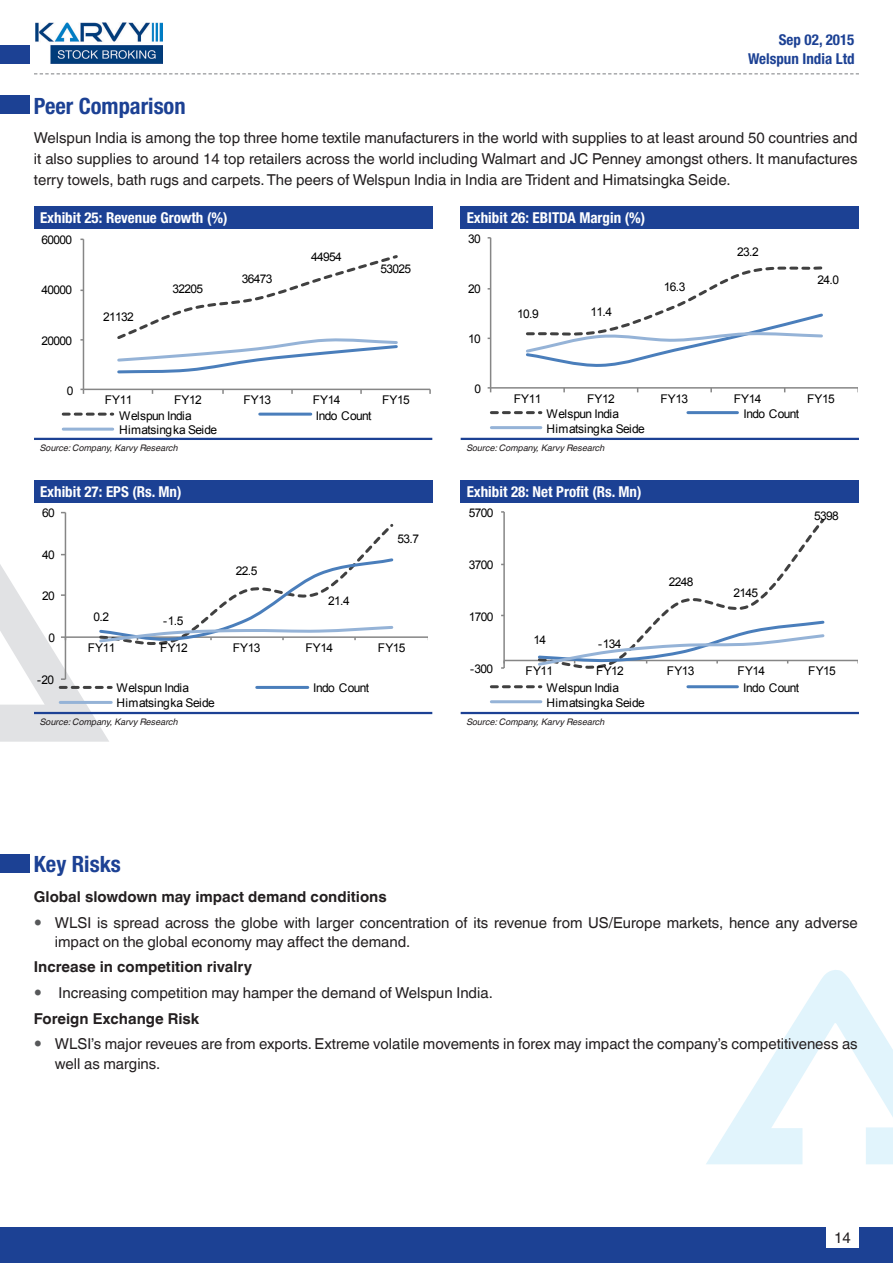
<style>
.page{position:relative;width:893px;height:1263px;background:#fff}
.page>*{position:absolute;margin:0;border:0;box-sizing:border-box;transform-origin:0 0}
.H___BMark{font:700 condensed 22.5px "Helvetica Neue LT Std";color:#1c4194}
.Body{font:15px/19.5px "Helvetica World";color:#231f20}
.Table___Graphs_Headi{font:700 condensed 15px "Helvetica Neue LT Std";color:#fff}
.Body-2{font:700 15px "Helvetica World";color:#231f20}
.t1{font:700 condensed 15px/19.5px "Helvetica Neue LT Std";color:#1c4194;text-align:right}
.t2{font:12px "Arial";letter-spacing:-.055em;color:#000}
.t3{font:12px "Arial";color:#000}
.source{font:italic 9px "Helvetica World";color:#231f20}
</style>
<div class="page">
<svg style="left:706px;top:970px;width:187px;height:194px"></svg>
<div style="left:0;top:1227px;width:893px;height:36px;background:#1c4194"></div>
<div style="left:826px;top:1206px;width:32px;height:42px;background:#fff"></div>
<img style="left:35px;top:23px;width:128px;height:41px">
<div style="left:0;top:45px;width:30px;height:18px;background:#1c4194"></div>
<svg style="left:34px;top:73px;width:825px;height:1px"></svg>
<div style="left:0;top:854px;width:30px;height:18px;background:#1c4194"></div>
<div style="left:0;top:96px;width:30px;height:18px;background:#1c4194"></div>
<div style="left:34px;top:206px;width:398px;height:23px;background:#1c4194"></div>
<hr style="left:34px;top:438px;width:398px;height:2px;background:#1c4194">
<div style="left:34px;top:480px;width:398px;height:23px;background:#1c4194"></div>
<hr style="left:34px;top:712px;width:398px;height:2px;background:#1c4194">
<div style="left:461px;top:206px;width:398px;height:23px;background:#1c4194"></div>
<hr style="left:461px;top:438px;width:398px;height:2px;background:#1c4194">
<div style="left:461px;top:480px;width:398px;height:23px;background:#1c4194"></div>
<hr style="left:461px;top:712px;width:398px;height:2px;background:#1c4194">
<hr style="left:490px;top:238px;width:1px;height:150px;background:#868686">
<hr style="left:491px;top:387px;width:366px;height:2px;background:#868686">
<svg style="left:526px;top:266px;width:297px;height:101px"></svg>
<svg style="left:491px;top:411px;width:50px;height:3px"></svg>
<hr style="left:688px;top:411px;width:49px;height:3px;background:#4a7ebb">
<hr style="left:491px;top:426px;width:50px;height:3px;background:#95b3d7">
<hr style="left:503px;top:512px;width:2px;height:156px;background:#868686">
<hr style="left:504px;top:660px;width:353px;height:1px;background:#868686">
<svg style="left:501px;top:660px;width:4px;height:9px"></svg>
<svg style="left:536px;top:518px;width:291px;height:151px"></svg>
<svg style="left:491px;top:685px;width:50px;height:3px"></svg>
<hr style="left:688px;top:685px;width:49px;height:3px;background:#4a7ebb">
<hr style="left:491px;top:700px;width:50px;height:3px;background:#95b3d7">
<hr style="left:83px;top:239px;width:1px;height:150px;background:#868686">
<hr style="left:83px;top:389px;width:347px;height:1px;background:#868686">
<svg style="left:80px;top:389px;width:4px;height:5px"></svg>
<svg style="left:117px;top:255px;width:281px;height:119px"></svg>
<svg style="left:63px;top:413px;width:50px;height:3px"></svg>
<hr style="left:260px;top:413px;width:51px;height:3px;background:#4a7ebb">
<hr style="left:63px;top:428px;width:50px;height:3px;background:#95b3d7">
<hr style="left:65px;top:513px;width:1px;height:166px;background:#868686">
<hr style="left:65px;top:636px;width:363px;height:2px;background:#868686">
<svg style="left:0;top:521px;width:396px;height:221px"></svg>
<hr style="left:257px;top:686px;width:51px;height:3px;background:#4a7ebb">
<hr style="left:60px;top:701px;width:51px;height:3px;background:#95b3d7">
<p class="t1" style="left:748px;top:30px;width:108px">Sep 02, 2015<br>Welspun India Ltd</p>
<p class="H___BMark" style="left:34px;top:92px;width:153px">Peer Comparison</p>
<p class="Body" style="left:34px;top:128px;width:825px;line-height:21px;text-align:justify">Welspun India is among the top three home textile manufacturers in the world with supplies to at least around 50 countries and it also supplies to around 14 top retailers across the world including Walmart and JC Penney amongst others. It manufactures terry towels, bath rugs and carpets. The peers of Welspun India in India are Trident and Himatsingka Seide.</p>
<p class="Table___Graphs_Headi" style="left:40px;top:209px;width:189px">Exhibit 25: Revenue Growth (%)</p>
<p class="Table___Graphs_Headi" style="left:467px;top:209px;width:180px">Exhibit 26: EBITDA Margin (%)</p>
<p class="t2" style="left:42px;top:232px;width:32px">60000</p>
<p class="t2" style="left:468px;top:231px;width:14px">30</p>
<p class="t2" style="left:311px;top:249px;width:32px">44954</p>
<p class="t2" style="left:737px;top:244px;width:23px">23.2</p>
<p class="t2" style="left:42px;top:282px;width:32px">40000</p>
<p class="t2" style="left:172px;top:281px;width:32px">32205</p>
<p class="t2" style="left:242px;top:271px;width:32px">36473</p>
<p class="t2" style="left:380px;top:261px;width:32px">53025</p>
<p class="t2" style="left:468px;top:281px;width:14px">20</p>
<p class="t2" style="left:664px;top:279px;width:23px">16.3</p>
<p class="t2" style="left:817px;top:272px;width:23px">24.0</p>
<p class="t2" style="left:103px;top:309px;width:32px">21132</p>
<p class="t2" style="left:517px;top:306px;width:23px">10.9</p>
<p class="t2" style="left:590px;top:304px;width:23px">11.4</p>
<p class="t2" style="left:42px;top:332px;width:32px">20000</p>
<p class="t2" style="left:468px;top:331px;width:14px">10</p>
<p class="t2" style="left:67px;top:383px;width:8px">0</p>
<p class="t2" style="left:105px;top:392px;width:29px">FY11</p>
<p class="t2" style="left:174px;top:392px;width:29px">FY12</p>
<p class="t2" style="left:243px;top:392px;width:29px">FY13</p>
<p class="t2" style="left:313px;top:392px;width:29px">FY14</p>
<p class="t2" style="left:382px;top:392px;width:29px">FY15</p>
<p class="t2" style="left:119px;top:407px;width:74px">Welspun India</p>
<p class="t2" style="left:316px;top:407px;width:57px">Indo Count</p>
<p class="t3" style="left:119px;top:422px;width:100px">Himatsingka Seide</p>
<p class="t2" style="left:474px;top:381px;width:8px">0</p>
<p class="t2" style="left:514px;top:391px;width:29px">FY11</p>
<p class="t2" style="left:587px;top:391px;width:29px">FY12</p>
<p class="t2" style="left:660px;top:391px;width:29px">FY13</p>
<p class="t2" style="left:734px;top:391px;width:29px">FY14</p>
<p class="t2" style="left:807px;top:391px;width:29px">FY15</p>
<p class="t2" style="left:547px;top:406px;width:74px">Welspun India</p>
<p class="t2" style="left:743px;top:406px;width:57px">Indo Count</p>
<p class="t3" style="left:547px;top:421px;width:100px">Himatsingka Seide</p>
<p class="source" style="left:40px;top:443px;width:140px">Source: Company, Karvy Research</p>
<p class="Table___Graphs_Headi" style="left:40px;top:483px;width:143px">Exhibit 27: EPS (Rs. Mn)</p>
<p class="source" style="left:467px;top:443px;width:140px">Source: Company, Karvy Research</p>
<p class="Table___Graphs_Headi" style="left:467px;top:483px;width:176px">Exhibit 28: Net Profit (Rs. Mn)</p>
<p class="t2" style="left:42px;top:505px;width:14px">60</p>
<p class="t2" style="left:469px;top:505px;width:26px">5700</p>
<p class="t2" style="left:814px;top:508px;width:26px">5398</p>
<p class="t2" style="left:397px;top:531px;width:23px">53.7</p>
<p class="t2" style="left:42px;top:546px;width:14px">40</p>
<p class="t2" style="left:236px;top:562px;width:23px">22.5</p>
<p class="t2" style="left:469px;top:557px;width:26px">3700</p>
<p class="t2" style="left:42px;top:588px;width:14px">20</p>
<p class="t2" style="left:328px;top:593px;width:23px">21.4</p>
<p class="t2" style="left:669px;top:574px;width:26px">2248</p>
<p class="t2" style="left:734px;top:585px;width:26px">2145</p>
<p class="t2" style="left:94px;top:609px;width:17px">0.2</p>
<p class="t2" style="left:163px;top:612px;width:22px">-1.5</p>
<p class="t2" style="left:469px;top:609px;width:26px">1700</p>
<p class="t2" style="left:48px;top:630px;width:8px">0</p>
<p class="t2" style="left:37px;top:671px;width:19px">-20</p>
<p class="t2" style="left:88px;top:639px;width:29px">FY11</p>
<p class="t2" style="left:160px;top:639px;width:29px">FY12</p>
<p class="t2" style="left:233px;top:639px;width:29px">FY13</p>
<p class="t2" style="left:305px;top:639px;width:29px">FY14</p>
<p class="t2" style="left:378px;top:639px;width:29px">FY15</p>
<p class="t2" style="left:117px;top:680px;width:74px">Welspun India</p>
<p class="t2" style="left:313px;top:680px;width:57px">Indo Count</p>
<p class="t3" style="left:117px;top:695px;width:100px">Himatsingka Seide</p>
<p class="t2" style="left:470px;top:661px;width:25px">-300</p>
<p class="t2" style="left:534px;top:632px;width:14px">14</p>
<p class="t2" style="left:598px;top:636px;width:25px">-134</p>
<p class="t2" style="left:526px;top:663px;width:29px">FY11</p>
<p class="t2" style="left:596px;top:663px;width:29px">FY12</p>
<p class="t2" style="left:667px;top:663px;width:29px">FY13</p>
<p class="t2" style="left:738px;top:663px;width:29px">FY14</p>
<p class="t2" style="left:808px;top:663px;width:29px">FY15</p>
<p class="t2" style="left:547px;top:680px;width:74px">Welspun India</p>
<p class="t2" style="left:743px;top:680px;width:57px">Indo Count</p>
<p class="t3" style="left:547px;top:695px;width:100px">Himatsingka Seide</p>
<p class="source" style="left:40px;top:717px;width:140px">Source: Company, Karvy Research</p>
<p class="source" style="left:467px;top:717px;width:140px">Source: Company, Karvy Research</p>
<p class="H___BMark" style="left:34px;top:850px;width:89px">Key Risks</p>
<p class="Body-2" style="left:34px;top:888px;width:354px">Global slowdown may impact demand conditions</p>
<p class="Body" style="left:55px;top:913px;width:804px">WLSI is spread across the globe with larger concentration of its revenue from US/Europe markets, hence any adverse impact on the global economy may affect the demand.</p>
<p class="Body-2" style="left:34px;top:958px;width:220px">Increase in competition rivalry</p>
<p class="Body" style="left:59px;top:983px;width:436px">Increasing competition may hamper the demand of Welspun India.</p>
<p class="Body-2" style="left:34px;top:1009px;width:167px">Foreign Exchange Risk</p>
<p class="Body" style="left:55px;top:1034px;width:804px">WLSI’s major reveues are from exports. Extreme volatile movements in forex may impact the company’s competitiveness as well as margins.</p>
<p class="Body" style="left:834px;top:1228px;width:18px">14</p>
</div>
